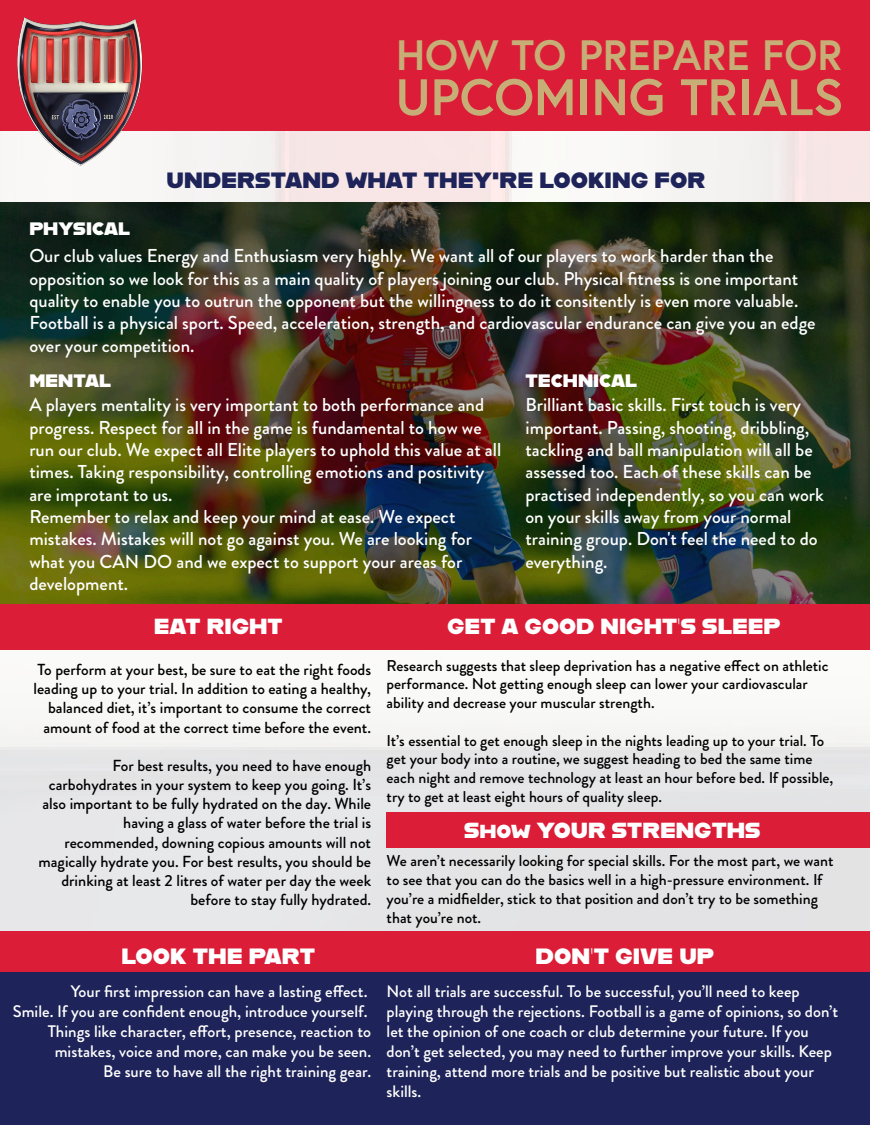
<style>
.page{position:relative;width:870px;height:1125px;background:#fff}
.page>*{position:absolute;margin:0;border:0;box-sizing:border-box;transform-origin:0 0}
.t1{font:700 51.12px "Europa";color:#c7ae77}
.t2{font:700 42.38px "Europa";color:#c7ae77}
.t3{font:22.12px "Alfarn";color:#1e2459}
.t4{font:22.12px "Alfarn";color:#fff}
.t5{font:21.88px "Alfarn";color:#fff}
.t6{font:500 18.62px/22.4px "Brandon Grotesque";color:#fff}
.t7{font:18px "Alfarn";color:#fff}
.t8{font:500 16.75px/20px "Brandon Grotesque";color:#fff;text-align:right}
.t9{font:500 16.62px/20px "Brandon Grotesque";color:#fff}
.t10{font:500 16px/19.1px "Brandon Grotesque";color:#000;text-align:right}
.t11{font:500 15.62px/18.8px "Brandon Grotesque";color:#000}
</style>
<div class="page">
<img style="left:0;top:131px;width:869px;height:801px">
<img style="left:0;top:202px;width:869px;height:402px">
<div style="left:0;top:0;width:869px;height:131px;background:#db1d37"></div>
<div style="left:0;top:604px;width:869px;height:46px;background:#db1d37"></div>
<div style="left:386px;top:812px;width:483px;height:36px;background:#db1d37"></div>
<div style="left:0;top:932px;width:869px;height:44px;background:#db1d37"></div>
<div style="left:0;top:973px;width:869px;height:152px;background:#1e2459"></div>
<img style="left:15px;top:17px;width:129px;height:152px">
<h2 class="t2" style="left:396px;top:26px;width:447px">HOW TO PREPARE FOR</h2>
<h1 class="t1" style="left:395px;top:62px;width:449px">UPCOMING TRIALS</h1>
<p class="t7" style="left:29px;top:218px;width:102px">PHYSICAL</p>
<p class="t3" style="left:166px;top:167px;width:540px">UNDERSTAND WHAT THEY'RE LOOKING FOR</p>
<p class="t6" style="left:29px;top:245px;width:787px">Our club values Energy and Enthusiasm very highly. We want all of our players to work harder than the opposition so we look for this as a main quality of players joining our club. Physical fitness is one important quality to enable you to outrun the opponent but the willingness to do it consitently is even more valuable.<br>Football is a physical sport. Speed, acceleration, strength, and cardiovascular endurance can give you an edge over your competition.</p>
<p class="t7" style="left:29px;top:370px;width:83px">MENTAL</p>
<p class="t7" style="left:525px;top:370px;width:113px">TECHNICAL</p>
<p class="t6" style="left:29px;top:394px;width:473px">A players mentality is very important to both performance and progress. Respect for all in the game is fundamental to how we run our club. We expect all Elite players to uphold this value at all times. Taking responsibility, controlling emotions and positivity are improtant to us.<br>Remember to relax and keep your mind at ease. We expect mistakes. Mistakes will not go against you. We are looking for what you CAN DO and we expect to support your areas for development.</p>
<p class="t6" style="left:525px;top:394px;width:300px">Brilliant basic skills. First touch is very important. Passing, shooting, dribbling, tackling and ball manipulation will all be assessed too. Each of these skills can be practised independently, so you can work on your skills away from your normal training group. Don't feel the need to do everything.</p>
<p class="t5" style="left:154px;top:614px;width:130px">EAT RIGHT</p>
<p class="t10" style="left:33px;top:660px;width:339px">To perform at your best, be sure to eat the right foods leading up to your trial. In addition to eating a healthy, balanced diet, it’s important to consume the correct amount of food at the correct time before the event.</p>
<p class="t10" style="left:39px;top:756px;width:334px">For best results, you need to have enough carbohydrates in your system to keep you going. It’s also important to be fully hydrated on the day. While having a glass of water before the trial is recommended, downing copious amounts will not magically hydrate you. For best results, you should be drinking at least 2 litres of water per day the week before to stay fully hydrated.</p>
<p class="t4" style="left:121px;top:943px;width:195px">LOOK THE PART</p>
<p class="t8" style="left:13px;top:982px;width:359px">Your first impression can have a lasting effect.<br>Smile. If you are confident enough, introduce yourself.<br>Things like character, effort, presence, reaction to mistakes, voice and more, can make you be seen.<br>Be sure to have all the right training gear.</p>
<p class="t5" style="left:447px;top:614px;width:334px">GET A GOOD NIGHT’S SLEEP</p>
<p class="t11" style="left:386px;top:656px;width:443px">Research suggests that sleep deprivation has a negative effect on athletic performance. Not getting enough sleep can lower your cardiovascular ability and decrease your muscular strength.</p>
<p class="t11" style="left:386px;top:731px;width:448px">It’s essential to get enough sleep in the nights leading up to your trial. To get your body into a routine, we suggest heading to bed the same time each night and remove technology at least an hour before bed. If possible, try to get at least eight hours of quality sleep.</p>
<p class="t5" style="left:464px;top:818px;width:298px">Show YOUR STRENGTHS</p>
<p class="t11" style="left:386px;top:852px;width:448px">We aren’t necessarily looking for special skills. For the most part, we want to see that you can do the basics well in a high-pressure environment. If you’re a midfielder, stick to that position and don’t try to be something that you’re not.</p>
<p class="t4" style="left:535px;top:943px;width:180px">DON’T GIVE UP</p>
<p class="t9" style="left:386px;top:982px;width:453px">Not all trials are successful. To be successful, you’ll need to keep playing through the rejections. Football is a game of opinions, so don’t let the opinion of one coach or club determine your future. If you don’t get selected, you may need to further improve your skills. Keep training, attend more trials and be positive but realistic about your skills.</p>
</div>
